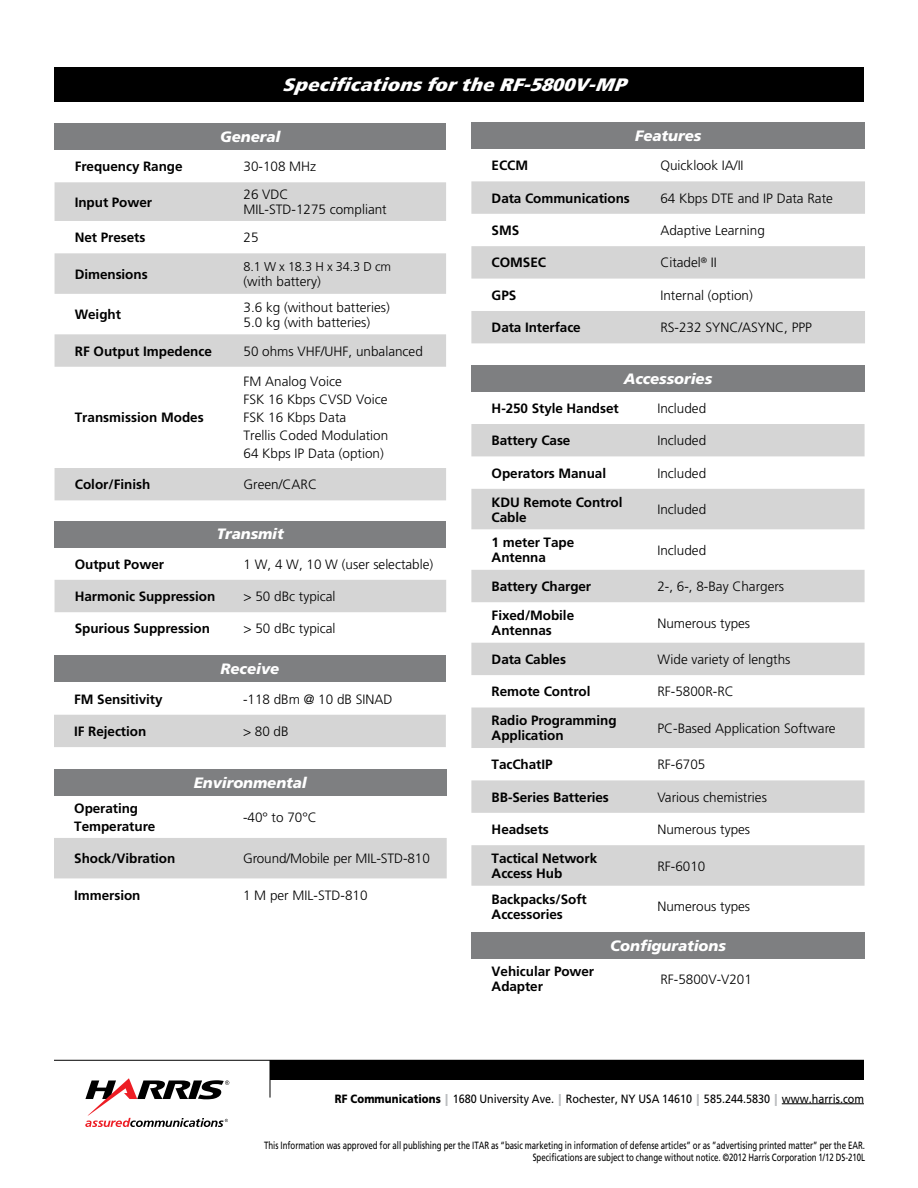
<style>
.page{position:relative;width:918px;height:1188px;background:#fff}
.page>*{position:absolute;margin:0;border:0;box-sizing:border-box;transform-origin:0 0}
.t1{font:900 18px "Harris Headline";color:#fff}
.body_text{font:italic 900 15px "Frutiger";letter-spacing:-.005em;color:#fff}
.Paragraph_Style_1{font:300 13.5px "Frutiger";color:#000}
.Paragraph_Style_2{font:700 13.5px/15px "Frutiger";letter-spacing:-.005em;color:#000}
.body_text-2{font:300 13.5px "Frutiger";color:#000}
.body_text-3{font:700 13.5px/18px "Frutiger";letter-spacing:-.005em;color:#000}
.Paragraph_Style_1-2{font:300 12.75px "Frutiger";color:#000}
.t2{font:12px "Frutiger";color:#000;scale:.9 1}
.t3{font:10.5px/12px "Frutiger";color:#000;text-align:right;scale:.75 1}
.s1{font-weight:900}
.s2{font-weight:900;color:#bcbec0}
</style>
<div class="page">
<div style="left:55px;top:124px;width:391px;height:26px;background:#7e7f81"></div>
<svg style="left:55px;top:182px;width:391px;height:318px"></svg>
<div style="left:471px;top:123px;width:394px;height:26px;background:#7e7f81"></div>
<svg style="left:471px;top:181px;width:394px;height:162px;fill:#d5d5d5"></svg>
<div style="left:54px;top:68px;width:810px;height:34px;background:#000"></div>
<div style="left:471px;top:933px;width:394px;height:26px;background:#7e7f81"></div>
<div style="left:55px;top:521px;width:391px;height:26px;background:#7e7f81"></div>
<div style="left:55px;top:580px;width:391px;height:32px;background:#d5d5d5"></div>
<div style="left:54px;top:656px;width:392px;height:26px;background:#7e7f81"></div>
<div style="left:54px;top:715px;width:392px;height:32px;background:#d5d5d5"></div>
<div style="left:54px;top:770px;width:393px;height:26px;background:#7e7f81"></div>
<div style="left:54px;top:838px;width:393px;height:40px;background:#d5d5d5"></div>
<div style="left:471px;top:366px;width:394px;height:26px;background:#7e7f81"></div>
<svg style="left:471px;top:424px;width:394px;height:462px;fill:#d5d5d5"></svg>
<hr style="left:782px;top:1103px;width:82px;height:1px;background:#000">
<div style="left:270px;top:1060px;width:594px;height:20px;background:#000"></div>
<hr style="left:54px;top:1060px;width:810px;height:1px;background:#000">
<hr style="left:270px;top:1060px;width:1px;height:38px;background:#000">
<svg style="left:85px;top:1078px;width:144px;height:49px"></svg>
<p class="t1" style="left:282px;top:74px;width:345px">Specifications for the RF-5800V-MP</p>
<p class="body_text" style="left:220px;top:128px;width:62px">General</p>
<p class="body_text-3" style="left:75px;top:158px;width:109px">Frequency Range</p>
<p class="body_text-2" style="left:244px;top:159px;width:74px">30-108 MHz</p>
<p class="Paragraph_Style_2" style="left:75px;top:195px;width:79px">Input Power</p>
<p class="Paragraph_Style_1" style="left:244px;top:187px;width:47px">26 VDC</p>
<p class="Paragraph_Style_1" style="left:244px;top:202px;width:145px">MIL-STD-1275 compliant</p>
<p class="Paragraph_Style_2" style="left:75px;top:230px;width:72px">Net Presets</p>
<p class="Paragraph_Style_1" style="left:244px;top:230px;width:17px">25</p>
<p class="Paragraph_Style_2" style="left:75px;top:267px;width:74px">Dimensions</p>
<p class="Paragraph_Style_1-2" style="left:244px;top:259px;width:149px">8.1 W x 18.3 H x 34.3 D cm</p>
<p class="Paragraph_Style_1" style="left:244px;top:274px;width:79px">(with battery)</p>
<p class="Paragraph_Style_2" style="left:75px;top:307px;width:48px">Weight</p>
<p class="Paragraph_Style_1" style="left:244px;top:299px;width:148px">3.6 kg (without batteries)</p>
<p class="Paragraph_Style_1" style="left:244px;top:314px;width:128px">5.0 kg (with batteries)</p>
<p class="body_text-3" style="left:75px;top:342px;width:139px">RF Output Impedence</p>
<p class="body_text-2" style="left:244px;top:343px;width:181px">50 ohms VHF/UHF, unbalanced</p>
<p class="body_text-3" style="left:75px;top:409px;width:130px">Transmission Modes</p>
<p class="body_text-2" style="left:244px;top:374px;width:100px">FM Analog Voice</p>
<p class="body_text-2" style="left:244px;top:392px;width:146px">FSK 16 Kbps CVSD Voice</p>
<p class="body_text-2" style="left:244px;top:410px;width:104px">FSK 16 Kbps Data</p>
<p class="body_text-2" style="left:244px;top:428px;width:146px">Trellis Coded Modulation</p>
<p class="body_text-2" style="left:244px;top:446px;width:142px">64 Kbps IP Data (option)</p>
<p class="body_text-3" style="left:75px;top:476px;width:77px">Color/Finish</p>
<p class="body_text-2" style="left:244px;top:477px;width:75px">Green/CARC</p>
<p class="body_text" style="left:217px;top:525px;width:68px">Transmit</p>
<p class="body_text-3" style="left:75px;top:555px;width:91px">Output Power</p>
<p class="body_text-2" style="left:244px;top:556px;width:191px">1 W, 4 W, 10 W (user selectable)</p>
<p class="Paragraph_Style_2" style="left:75px;top:589px;width:142px">Harmonic Suppression</p>
<p class="Paragraph_Style_1" style="left:244px;top:589px;width:94px">&gt; 50 dBc typical</p>
<p class="Paragraph_Style_2" style="left:75px;top:621px;width:137px">Spurious Suppression</p>
<p class="Paragraph_Style_1" style="left:244px;top:621px;width:94px">&gt; 50 dBc typical</p>
<p class="body_text" style="left:221px;top:660px;width:60px">Receive</p>
<p class="body_text-3" style="left:74px;top:690px;width:90px">FM Sensitivity</p>
<p class="body_text-2" style="left:243px;top:691px;width:151px">-118 dBm @ 10 dB SINAD</p>
<p class="Paragraph_Style_2" style="left:74px;top:724px;width:74px">IF Rejection</p>
<p class="Paragraph_Style_1" style="left:243px;top:724px;width:47px">&gt; 80 dB</p>
<p class="body_text" style="left:194px;top:774px;width:115px">Environmental</p>
<p class="body_text-3" style="left:74px;top:800px;width:83px">Operating<br>Temperature</p>
<p class="body_text-2" style="left:243px;top:810px;width:75px">-40° to 70°C</p>
<p class="Paragraph_Style_2" style="left:74px;top:851px;width:103px">Shock/Vibration</p>
<p class="Paragraph_Style_1" style="left:243px;top:851px;width:188px">Ground/Mobile per MIL-STD-810</p>
<p class="Paragraph_Style_2" style="left:74px;top:888px;width:68px">Immersion</p>
<p class="Paragraph_Style_1" style="left:243px;top:887px;width:126px">1 M per MIL-STD-810</p>
<p class="body_text" style="left:635px;top:127px;width:68px">Features</p>
<p class="Paragraph_Style_2" style="left:492px;top:158px;width:38px">ECCM</p>
<p class="Paragraph_Style_1" style="left:660px;top:158px;width:85px">Quicklook IA/II</p>
<p class="Paragraph_Style_2" style="left:492px;top:191px;width:140px">Data Communications</p>
<p class="Paragraph_Style_1" style="left:660px;top:190px;width:174px">64 Kbps DTE and IP Data Rate</p>
<p class="Paragraph_Style_2" style="left:492px;top:223px;width:29px">SMS</p>
<p class="Paragraph_Style_1" style="left:660px;top:223px;width:106px">Adaptive Learning</p>
<p class="Paragraph_Style_2" style="left:492px;top:255px;width:56px">COMSEC</p>
<p class="Paragraph_Style_1" style="left:660px;top:255px;width:58px">Citadel<sup>®</sup> II</p>
<p class="Paragraph_Style_2" style="left:492px;top:288px;width:26px">GPS</p>
<p class="Paragraph_Style_1" style="left:660px;top:288px;width:94px">Internal (option)</p>
<p class="Paragraph_Style_2" style="left:492px;top:320px;width:91px">Data Interface</p>
<p class="Paragraph_Style_1" style="left:660px;top:320px;width:153px">RS-232 SYNC/ASYNC, PPP</p>
<p class="body_text" style="left:624px;top:370px;width:90px">Accessories</p>
<p class="Paragraph_Style_2" style="left:492px;top:401px;width:129px">H-250 Style Handset</p>
<p class="Paragraph_Style_1" style="left:657px;top:401px;width:50px">Included</p>
<p class="Paragraph_Style_2" style="left:492px;top:433px;width:80px">Battery Case</p>
<p class="Paragraph_Style_1" style="left:657px;top:433px;width:50px">Included</p>
<p class="Paragraph_Style_2" style="left:492px;top:466px;width:116px">Operators Manual</p>
<p class="Paragraph_Style_1" style="left:657px;top:465px;width:50px">Included</p>
<p class="Paragraph_Style_2" style="left:492px;top:495px;width:132px">KDU Remote Control<br>Cable</p>
<p class="Paragraph_Style_1" style="left:657px;top:502px;width:50px">Included</p>
<p class="Paragraph_Style_2" style="left:492px;top:535px;width:84px">1 meter Tape<br>Antenna</p>
<p class="Paragraph_Style_1" style="left:657px;top:542px;width:50px">Included</p>
<p class="Paragraph_Style_2" style="left:492px;top:579px;width:101px">Battery Charger</p>
<p class="Paragraph_Style_1" style="left:657px;top:579px;width:128px">2-, 6-, 8-Bay Chargers</p>
<p class="Paragraph_Style_2" style="left:492px;top:608px;width:84px">Fixed/Mobile<br>Antennas</p>
<p class="Paragraph_Style_1" style="left:657px;top:615px;width:94px">Numerous types</p>
<p class="Paragraph_Style_2" style="left:492px;top:652px;width:76px">Data Cables</p>
<p class="Paragraph_Style_1" style="left:657px;top:652px;width:135px">Wide variety of lengths</p>
<p class="Paragraph_Style_2" style="left:492px;top:684px;width:100px">Remote Control</p>
<p class="Paragraph_Style_1" style="left:657px;top:684px;width:78px">RF-5800R-RC</p>
<p class="Paragraph_Style_2" style="left:492px;top:713px;width:126px">Radio Programming<br>Application</p>
<p class="Paragraph_Style_1" style="left:657px;top:721px;width:180px">PC-Based Application Software</p>
<p class="Paragraph_Style_2" style="left:492px;top:757px;width:62px">TacChatIP</p>
<p class="Paragraph_Style_1" style="left:657px;top:757px;width:50px">RF-6705</p>
<p class="Paragraph_Style_2" style="left:492px;top:790px;width:119px">BB-Series Batteries</p>
<p class="Paragraph_Style_1" style="left:657px;top:789px;width:111px">Various chemistries</p>
<p class="Paragraph_Style_2" style="left:492px;top:822px;width:59px">Headsets</p>
<p class="Paragraph_Style_1" style="left:657px;top:822px;width:94px">Numerous types</p>
<p class="Paragraph_Style_2" style="left:492px;top:851px;width:107px">Tactical Network<br>Access Hub</p>
<p class="Paragraph_Style_1" style="left:657px;top:858px;width:50px">RF-6010</p>
<p class="Paragraph_Style_2" style="left:492px;top:891px;width:97px">Backpacks/Soft<br>Accessories</p>
<p class="Paragraph_Style_1" style="left:657px;top:899px;width:94px">Numerous types</p>
<p class="body_text" style="left:610px;top:937px;width:117px">Configurations</p>
<p class="Paragraph_Style_2" style="left:492px;top:964px;width:104px">Vehicular Power<br>Adapter</p>
<p class="body_text-2" style="left:660px;top:972px;width:93px">RF-5800V-V201</p>
<p class="t2" style="left:335px;top:1091px;width:589px"><span class="s1">RF Communications</span> <span class="s2">|</span> 1680 University Ave. <span class="s2">|</span> Rochester, NY USA 14610 <span class="s2">|</span> 585.244.5830 <span class="s2">|</span> www.harris.com</p>
<p class="t3" style="left:264px;top:1139px;width:803px">This Information was approved for all publishing per the ITAR as “basic marketing in information of defense articles” or as ”advertising printed matter” per the EAR.<br>Specifications are subject to change without notice. ©2012 Harris Corporation 1/12 DS-210L</p>
</div>
